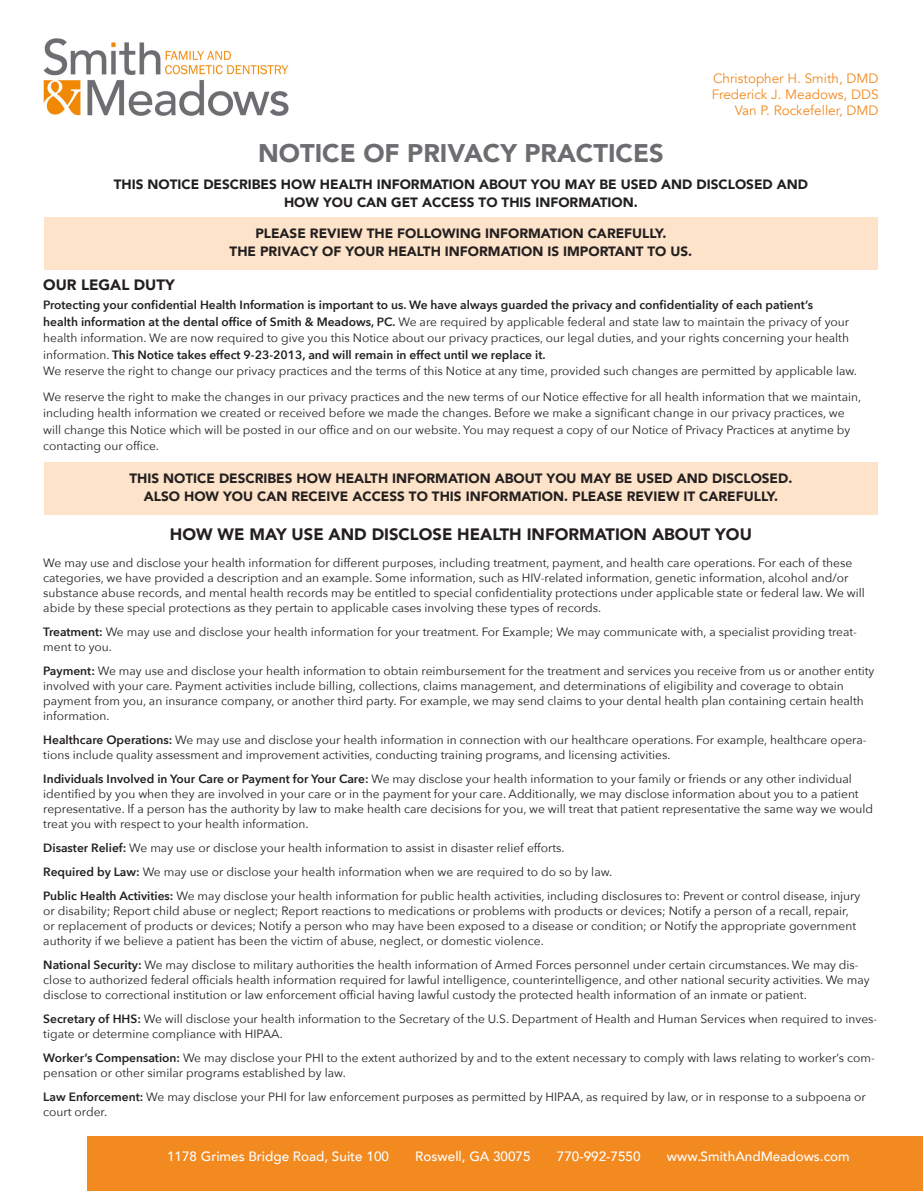
<style>
.page{position:relative;width:923px;height:1193px;background:#fff}
.page>*{position:absolute;margin:0;border:0;box-sizing:border-box;transform-origin:0 0}
.t1{font:900 25.5px "Avenir";color:#6c6d70}
.t2{font:900 16.5px "Avenir";color:#231f20}
.t3{font:900 15px "Avenir";color:#231f20}
.t4{font:900 13.5px "Avenir";color:#231f20}
.t5{font:500 13.5px "Avenir";color:#fff}
.t6{font:13.5px "Avenir";color:#f28a20}
.t7{font:12px/15px "Avenir Next";color:#231f20}
.t8{font:600 12px/16.5px "Avenir Next";color:#231f20}
.s1{font-weight:400}
.s2{font-weight:600}
</style>
<div class="page">
<div style="left:44px;top:462px;width:833px;height:52px;background:#fde3c9"></div>
<div style="left:44px;top:217px;width:833px;height:53px;background:#fde3c9"></div>
<img style="left:43px;top:38px;width:246px;height:78px">
<div style="left:87px;top:1136px;width:835px;height:54px;background:#f28a20"></div>
<p class="t1" style="left:258px;top:131px;width:407px">NOTICE OF PRIVACY PRACTICES</p>
<p class="t6" style="left:713px;top:70px;width:167px">Christopher H. Smith, DMD</p>
<p class="t6" style="left:711px;top:86px;width:168px">Frederick J. Meadows, DDS</p>
<p class="t6" style="left:734px;top:102px;width:145px">Van P. Rockefeller, DMD</p>
<p class="t4" style="left:114px;top:172px;width:695px">THIS NOTICE DESCRIBES HOW HEALTH INFORMATION ABOUT YOU MAY BE USED AND DISCLOSED AND</p>
<p class="t4" style="left:284px;top:190px;width:355px">HOW YOU CAN GET ACCESS TO THIS INFORMATION.</p>
<p class="t4" style="left:255px;top:222px;width:412px">PLEASE REVIEW THE FOLLOWING INFORMATION CAREFULLY.</p>
<p class="t4" style="left:230px;top:240px;width:464px">THE PRIVACY OF YOUR HEALTH INFORMATION IS IMPORTANT TO US.</p>
<p class="t3" style="left:43px;top:271px;width:133px">OUR LEGAL DUTY</p>
<p class="t8" style="left:43px;top:296px;width:807px">Protecting your confidential Health Information is important to us. We have always guarded the privacy and confidentiality of each patient’s health information at the dental office of Smith &amp; Meadows, PC. <span class="s1">We are required by applicable federal and state law to maintain the privacy of your health information. We are now required to give you this Notice about our privacy practices, our legal duties, and your rights concerning your health information.</span> This Notice takes effect 9-23-2013, and will remain in effect until we replace it.</p>
<p class="t7" style="left:43px;top:363px;width:815px">We reserve the right to change our privacy practices and the terms of this Notice at any time, provided such changes are permitted by applicable law.</p>
<p class="t7" style="left:43px;top:388px;width:819px;line-height:16.5px">We reserve the right to make the changes in our privacy practices and the new terms of our Notice effective for all health information that we maintain, including health information we created or received before we made the changes. Before we make a significant change in our privacy practices, we will change this Notice which will be posted in our office and on our website. You may request a copy of our Notice of Privacy Practices at anytime by contacting our office.</p>
<p class="t4" style="left:129px;top:467px;width:664px">THIS NOTICE DESCRIBES HOW HEALTH INFORMATION ABOUT YOU MAY BE USED AND DISCLOSED.</p>
<p class="t4" style="left:144px;top:485px;width:635px">ALSO HOW YOU CAN RECEIVE ACCESS TO THIS INFORMATION. PLEASE REVIEW IT CAREFULLY.</p>
<p class="t2" style="left:170px;top:520px;width:583px">HOW WE MAY USE AND DISCLOSE HEALTH INFORMATION ABOUT YOU</p>
<p class="t7" style="left:43px;top:555px;width:823px">We may use and disclose your health information for different purposes, including treatment, payment, and health care operations. For each of these categories, we have provided a description and an example. Some information, such as HIV-related information, genetic information, alcohol and/or substance abuse records, and mental health records may be entitled to special confidentiality protections under applicable state or federal law. We will abide by these special protections as they pertain to applicable cases involving these types of records.</p>
<p class="t7" style="left:43px;top:624px;width:815px"><span class="s2">Treatment:</span> We may use and disclose your health information for your treatment. For Example; We may communicate with, a specialist providing treat&shy;ment to you.</p>
<p class="t7" style="left:43px;top:663px;width:832px"><span class="s2">Payment:</span> We may use and disclose your health information to obtain reimbursement for the treatment and services you receive from us or another entity involved with your care. Payment activities include billing, collections, claims management, and determinations of eligibility and coverage to obtain payment from you, an insurance company, or another third party. For example, we may send claims to your dental health plan containing certain health information.</p>
<p class="t7" style="left:43px;top:732px;width:824px"><span class="s2">Healthcare Operations:</span> We may use and disclose your health information in connection with our healthcare operations. For example, healthcare opera&shy;tions include quality assessment and improvement activities, conducting training programs, and licensing activities.</p>
<p class="t7" style="left:43px;top:771px;width:831px"><span class="s2">Individuals Involved in Your Care or Payment for Your Care:</span> We may disclose your health information to your family or friends or any other individual identified by you when they are involved in your care or in the payment for your care. Additionally, we may disclose information about you to a patient representative. If a person has the authority by law to make health care decisions for you, we will treat that patient representative the same way we would treat you with respect to your health information.</p>
<p class="t7" style="left:43px;top:840px;width:523px"><span class="s2">Disaster Relief:</span> We may use or disclose your health information to assist in disaster relief efforts.</p>
<p class="t7" style="left:43px;top:864px;width:570px"><span class="s2">Required by Law:</span> We may use or disclose your health information when we are required to do so by law.</p>
<p class="t7" style="left:43px;top:888px;width:818px"><span class="s2">Public Health Activities:</span> We may disclose your health information for public health activities, including disclosures to: Prevent or control disease, injury or disability; Report child abuse or neglect; Report reactions to medications or problems with products or devices; Notify a person of a recall, repair, or replacement of products or devices; Notify a person who may have been exposed to a disease or condition; or Notify the appropriate government authority if we believe a patient has been the victim of abuse, neglect, or domestic violence.</p>
<p class="t7" style="left:43px;top:957px;width:827px"><span class="s2">National Security:</span> We may disclose to military authorities the health information of Armed Forces personnel under certain circumstances. We may dis&shy;close to authorized federal officials health information required for lawful intelligence, counterintelligence, and other national security activities. We may disclose to correctional institution or law enforcement official having lawful custody the protected health information of an inmate or patient.</p>
<p class="t7" style="left:43px;top:1011px;width:835px"><span class="s2">Secretary of HHS:</span> We will disclose your health information to the Secretary of the U.S. Department of Health and Human Services when required to inves&shy;tigate or determine compliance with HIPAA.</p>
<p class="t7" style="left:43px;top:1050px;width:833px"><span class="s2">Worker’s Compensation:</span> We may disclose your PHI to the extent authorized by and to the extent necessary to comply with laws relating to worker’s com&shy;pensation or other similar programs established by law.</p>
<p class="t7" style="left:43px;top:1089px;width:824px"><span class="s2">Law Enforcement:</span> We may disclose your PHI for law enforcement purposes as permitted by HIPAA, as required by law, or in response to a subpoena or court order.</p>
<p class="t5" style="left:167px;top:1144px;width:223px">1178 Grimes Bridge Road, Suite 100</p>
<p class="t5" style="left:415px;top:1144px;width:117px">Roswell, GA 30075</p>
<p class="t5" style="left:557px;top:1144px;width:85px">770-992-7550</p>
<p class="t5" style="left:667px;top:1144px;width:184px">www.SmithAndMeadows.com</p>
</div>
